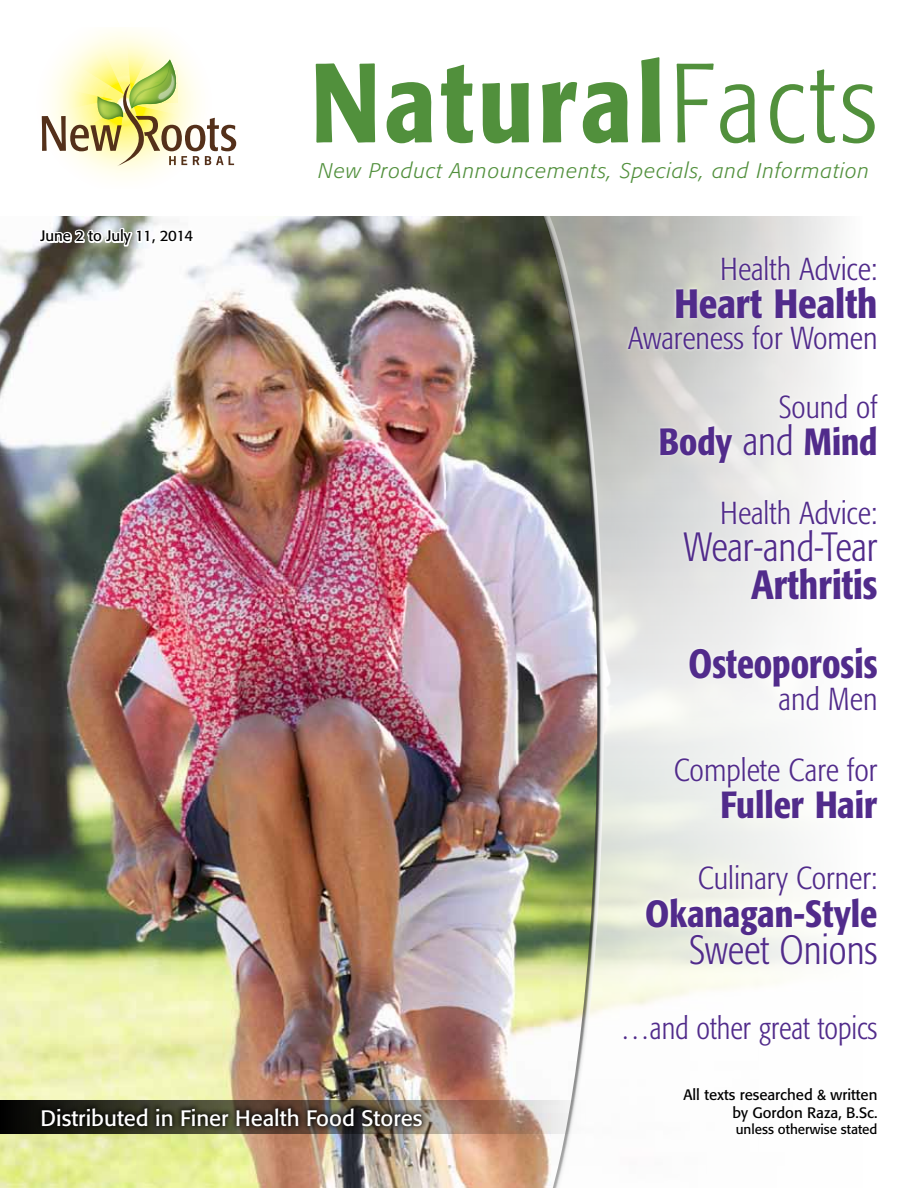
<style>
.page{position:relative;width:918px;height:1188px;background:#fff}
.page>*{position:absolute;margin:0;border:0;box-sizing:border-box;transform-origin:0 0}
.t1{font:500 condensed 111.3px "Formata";letter-spacing:.04em;color:#51903c}
.t2{font:300 condensed 40.5px "Formata";color:#512b8b;scale:.96 1}
.t3{font:500 condensed 40.5px/79.5px "Formata";color:#512b8b;text-align:right;scale:.96 1}
.t4{font:500 condensed 40.5px "Formata";color:#512b8b}
.t5{font:500 condensed 37.5px "Formata";color:#512b8b}
.t6{font:300 condensed 31.5px "Formata";color:#512b8b}
.t7{font:300 condensed 31.5px "Formata";color:#512b8b;scale:.94 1}
.t8{font:22.2px "Formata";color:#fff}
.t9{font:italic 300 21px "Formata";letter-spacing:.05em;color:#51903c}
.t10{font:15px/18px "Formata";color:#000;text-align:right}
.t11{font:13.5px "Formata";color:#000}
.s1{font-weight:300}
.s2{font-weight:300;font-size:40.5px}
.s3{font-stretch:normal}
</style>
<div class="page">
<img style="left:0;top:216px;width:541px;height:972px">
<svg style="left:41px;top:30px;width:195px;height:148px"></svg>
<svg style="left:0;top:1100px;width:541px;height:34px;background:#775f51"></svg>
<div style="left:36px;top:1102px;width:392px;height:30px;background:#000;opacity:.75"></div>
<svg style="left:604px;top:216px;width:237px;height:794px"></svg>
<div style="left:626px;top:253px;width:253px;height:99px;background:#fff;opacity:.75"></div>
<div style="left:681px;top:496px;width:199px;height:106px;background:#fff;opacity:.75"></div>
<div style="left:687px;top:645px;width:193px;height:68px;background:#fff"></div>
<div style="left:657px;top:390px;width:223px;height:76px;background:#fff;opacity:.75"></div>
<div style="left:673px;top:753px;width:207px;height:68px;background:#f7f8f7"></div>
<div style="left:643px;top:861px;width:237px;height:106px;background:#fff;opacity:.75"></div>
<svg style="left:600px;top:216px;width:4px;height:797px;background:#d2d4ce"></svg>
<div style="left:541px;top:214px;width:59px;height:974px;background:#000;opacity:.75"></div>
<svg style="left:37px;top:222px;width:160px;height:36px"></svg>
<p class="t10" style="left:40px;top:227px;width:154px">June 2 to July 11, 2014</p>
<h1 class="t1" style="left:311px;top:35px;width:568px">Natural<span class="s1">Facts</span></h1>
<p class="t9" style="left:319px;top:158px;width:552px">New Product Announcements, Specials, and Information</p>
<p class="t6" style="left:720px;top:251px;width:159px">Health Advice:</p>
<p class="t4" style="left:674px;top:279px;width:205px">Heart Health</p>
<p class="t6" style="left:628px;top:320px;width:251px">Awareness for Women</p>
<p class="t6" style="left:779px;top:388px;width:100px">Sound of</p>
<p class="t5" style="left:659px;top:419px;width:220px">Body <span class="s2">and</span> Mind</p>
<p class="t6" style="left:720px;top:494px;width:159px">Health Advice:</p>
<p class="t2" style="left:684px;top:524px;width:203px">Wear-and-Tear</p>
<p class="t3" style="left:689px;top:544px;width:198px">Arthritis<br>Osteoporosis</p>
<p class="t6" style="left:779px;top:680px;width:100px">and Men</p>
<p class="t6" style="left:674px;top:751px;width:205px">Complete Care for</p>
<p class="t5" style="left:721px;top:782px;width:158px">Fuller Hair</p>
<p class="t6" style="left:698px;top:860px;width:181px">Culinary Corner:</p>
<p class="t5" style="left:645px;top:890px;width:234px">Okanagan-Style</p>
<p class="t2" style="left:689px;top:927px;width:198px">Sweet Onions</p>
<p class="t7" style="left:620px;top:1010px;width:275px"><span class="s3">…</span>and other great topics</p>
<p class="t8" style="left:40px;top:1105px;width:383px">Distributed in Finer Health Food Stores</p>
<p class="t10" style="left:683px;top:1085px;width:196px">All texts researched &amp; written by Gordon Raza, B.Sc.</p>
<p class="t11" style="left:736px;top:1121px;width:143px">unless otherwise stated</p>
</div>
